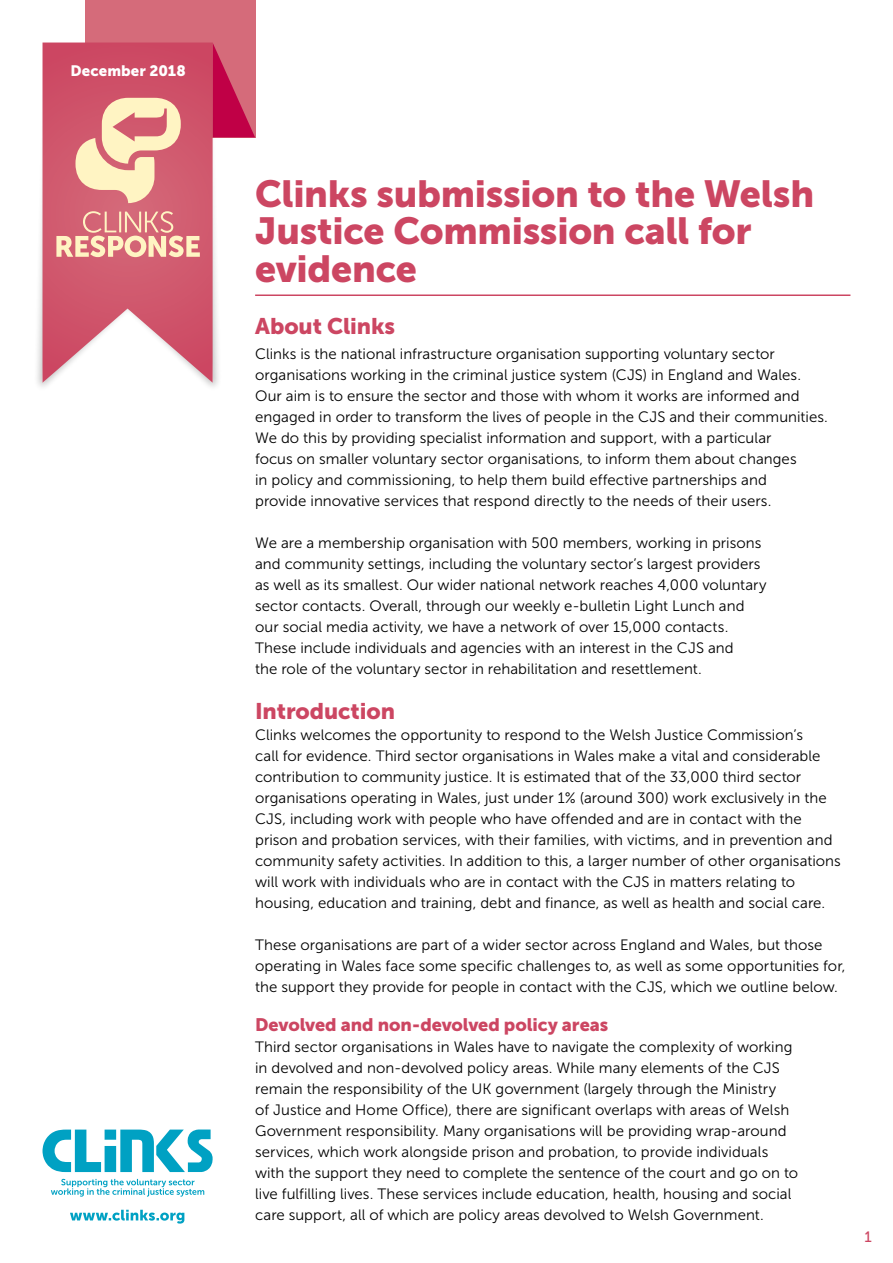
<style>
.page{position:relative;width:893px;height:1263px;background:#fff}
.page>*{position:absolute;margin:0;border:0;box-sizing:border-box;transform-origin:0 0}
.t1{font:37.5px/37.5px "Museo Sans 900";letter-spacing:-.005em;color:#cc4662}
.t2{font:22.5px "Museo Sans 900";letter-spacing:-.005em;color:#cc4662}
.t3{font:18px "Museo Sans 900";letter-spacing:-.005em;color:#cc4662}
.t4{font:15px/21px "Museo Sans 300";letter-spacing:.005em;color:#000}
.t5{font:15px "Museo Sans 900";letter-spacing:.005em;color:#fff}
.t6{font:15px "Museo Sans 500";color:#cc4662}
</style>
<div class="page">
<div style="left:85px;top:0;width:170px;height:137px;background:#d56b7a"></div>
<svg style="left:213px;top:44px;width:42px;height:93px"></svg>
<div style="left:33px;top:50px;width:189px;height:341px;background:#000;opacity:.25"></div>
<svg style="left:43px;top:43px;width:170px;height:340px;background:#d66e81"></svg>
<svg style="left:56px;top:211px;width:144px;height:46px;background:#e1948f"></svg>
<svg style="left:75px;top:98px;width:106px;height:105px;background:#e8aa9a"></svg>
<svg style="left:70px;top:1210px;width:114px;height:13px"></svg>
<svg style="left:51px;top:1179px;width:153px;height:18px"></svg>
<svg style="left:43px;top:1129px;width:170px;height:43px"></svg>
<hr style="left:255px;top:294px;width:595px;height:2px;background:#cc4662">
<p class="t5" style="left:71px;top:62px;width:117px">December 2018</p>
<h1 class="t1" style="left:255px;top:175px;width:561px">Clinks submission to the Welsh<br>Justice Commission call for evidence</h1>
<h2 class="t2" style="left:255px;top:313px;width:141px">About Clinks</h2>
<p class="t4" style="left:255px;top:343px;width:574px">Clinks is the national infrastructure organisation supporting voluntary sector organisations working in the criminal justice system (CJS) in England and Wales.<br>Our aim is to ensure the sector and those with whom it works are informed and engaged in order to transform the lives of people in the CJS and their communities.<br>We do this by providing specialist information and support, with a particular<br>focus on smaller voluntary sector organisations, to inform them about changes<br>in policy and commissioning, to help them build effective partnerships and<br>provide innovative services that respond directly to the needs of their users.</p>
<p class="t4" style="left:255px;top:532px;width:513px">We are a membership organisation with 500 members, working in prisons and community settings, including the voluntary sector’s largest providers as well as its smallest. Our wider national network reaches 4,000 voluntary sector contacts. Overall, through our weekly e-bulletin Light Lunch and our social media activity, we have a network of over 15,000 contacts.<br>These include individuals and agencies with an interest in the CJS and<br>the role of the voluntary sector in rehabilitation and resettlement.</p>
<h2 class="t2" style="left:255px;top:698px;width:141px">Introduction</h2>
<p class="t4" style="left:255px;top:724px;width:587px">Clinks welcomes the opportunity to respond to the Welsh Justice Commission’s<br>call for evidence. Third sector organisations in Wales make a vital and considerable contribution to community justice. It is estimated that of the 33,000 third sector organisations operating in Wales, just under 1% (around 300) work exclusively in the CJS, including work with people who have offended and are in contact with the prison and probation services, with their families, with victims, and in prevention and community safety activities. In addition to this, a larger number of other organisations will work with individuals who are in contact with the CJS in matters relating to housing, education and training, debt and finance, as well as health and social care.</p>
<p class="t4" style="left:255px;top:934px;width:592px">These organisations are part of a wider sector across England and Wales, but those operating in Wales face some specific challenges to, as well as some opportunities for, the support they provide for people in contact with the CJS, which we outline below.</p>
<p class="t3" style="left:255px;top:1014px;width:355px">Devolved and non-devolved policy areas</p>
<p class="t4" style="left:255px;top:1036px;width:544px">Third sector organisations in Wales have to navigate the complexity of working in devolved and non-devolved policy areas. While many elements of the CJS remain the responsibility of the UK government (largely through the Ministry<br>of Justice and Home Office), there are significant overlaps with areas of Welsh Government responsibility. Many organisations will be providing wrap-around services, which work alongside prison and probation, to provide individuals with the support they need to complete the sentence of the court and go on to live fulfilling lives. These services include education, health, housing and social care support, all of which are policy areas devolved to Welsh Government.</p>
<p class="t6" style="left:864px;top:1228px;width:9px">1</p>
</div>
